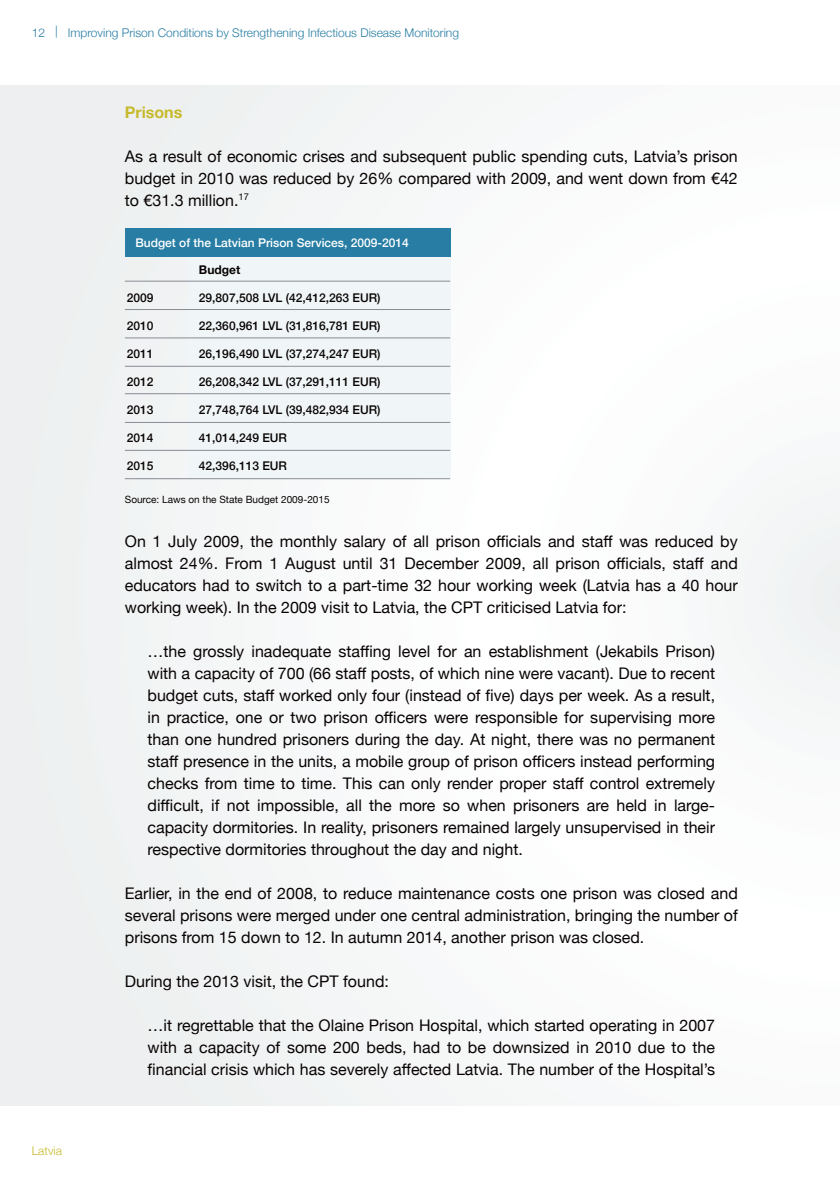
<style>
.page{position:relative;width:840px;height:1191px;background:#fff}
.page>*{position:absolute;margin:0;border:0;box-sizing:border-box;transform-origin:0 0}
.t1{font:16px/22px "Helvetica Neue";color:#080302;text-align:justify}
.t2{font:700 16px "Helvetica Neue";color:#c7ba2e}
.t3{font:500 12px "Helvetica Neue";color:#080302}
.t4{font:300 12px "Helvetica Neue";color:#277da3}
.t5{font:500 12px "Helvetica Neue";color:#fff}
.t6{font:300 12px "Helvetica Neue";color:#c7ba2e}
.t7{font:700 12px "Helvetica Neue";color:#080302}
.t8{font:10px "Helvetica Neue";color:#080302}
</style>
<div class="page">
<div style="left:0;top:85px;width:839px;height:1021px;background:#f7f8f9"></div>
<div style="left:188px;top:228px;width:262px;height:250px;background:#f0f6f8"></div>
<div style="left:125px;top:228px;width:325px;height:29px;background:#277da3"></div>
<hr style="left:125px;top:281px;width:325px;height:1px;background:#888c94">
<hr style="left:125px;top:366px;width:325px;height:1px;background:#888c94">
<hr style="left:125px;top:393px;width:325px;height:1px;background:#888c94">
<hr style="left:125px;top:309px;width:325px;height:1px;background:#888c94">
<hr style="left:125px;top:337px;width:325px;height:1px;background:#888c94">
<hr style="left:125px;top:422px;width:325px;height:1px;background:#888c94">
<hr style="left:125px;top:450px;width:325px;height:1px;background:#888c94">
<hr style="left:125px;top:478px;width:325px;height:1px;background:#888c94">
<p class="t4" style="left:32px;top:23px;width:428px">12 | Improving Prison Conditions by Strengthening Infectious Disease Monitoring</p>
<p class="t2" style="left:125px;top:99px;width:59px">Prisons</p>
<p class="t1" style="left:125px;top:146px;width:614px">As a result of economic crises and subsequent public spending cuts, Latvia’s prison budget in 2010 was reduced by 26% compared with 2009, and went down from €42 to €31.3 million.<sup>17</sup></p>
<p class="t5" style="left:135px;top:233px;width:275px">Budget of the Latvian Prison Services, 2009-2014</p>
<p class="t7" style="left:199px;top:261px;width:43px">Budget</p>
<p class="t3" style="left:127px;top:288px;width:28px">2009</p>
<p class="t3" style="left:199px;top:288px;width:183px">29,807,508 LVL (42,412,263 EUR)</p>
<p class="t3" style="left:127px;top:316px;width:28px">2010</p>
<p class="t3" style="left:199px;top:316px;width:183px">22,360,961 LVL (31,816,781 EUR)</p>
<p class="t3" style="left:127px;top:344px;width:28px">2011</p>
<p class="t3" style="left:199px;top:344px;width:183px">26,196,490 LVL (37,274,247 EUR)</p>
<p class="t3" style="left:127px;top:372px;width:28px">2012</p>
<p class="t3" style="left:199px;top:372px;width:183px">26,208,342 LVL (37,291,111 EUR)</p>
<p class="t3" style="left:127px;top:400px;width:28px">2013</p>
<p class="t3" style="left:199px;top:400px;width:183px">27,748,764 LVL (39,482,934 EUR)</p>
<p class="t3" style="left:127px;top:428px;width:28px">2014</p>
<p class="t3" style="left:199px;top:428px;width:90px">41,014,249 EUR</p>
<p class="t3" style="left:127px;top:456px;width:28px">2015</p>
<p class="t3" style="left:199px;top:456px;width:90px">42,396,113 EUR</p>
<p class="t6" style="left:32px;top:1141px;width:32px">Latvia</p>
<p class="t8" style="left:125px;top:492px;width:206px">Source: Laws on the State Budget 2009-2015</p>
<p class="t1" style="left:125px;top:531px;width:614px">On 1 July 2009, the monthly salary of all prison officials and staff was reduced by almost 24%. From 1 August until 31 December 2009, all prison officials, staff and educators had to switch to a part-time 32 hour working week (Latvia has a 40 hour working week). In the 2009 visit to Latvia, the CPT criticised Latvia for:</p>
<p class="t1" style="left:147px;top:641px;width:568px">…the grossly inadequate staffing level for an establishment (Jekabils Prison) with a capacity of 700 (66 staff posts, of which nine were vacant). Due to recent budget cuts, staff worked only four (instead of five) days per week. As a result, in practice, one or two prison officers were responsible for supervising more than one hundred prisoners during the day. At night, there was no permanent staff presence in the units, a mobile group of prison officers instead performing checks from time to time. This can only render proper staff control extremely difficult, if not impossible, all the more so when prisoners are held in large&shy;capacity dormitories. In reality, prisoners remained largely unsupervised in their respective dormitories throughout the day and night.</p>
<p class="t1" style="left:125px;top:883px;width:614px">Earlier, in the end of 2008, to reduce maintenance costs one prison was closed and several prisons were merged under one central administration, bringing the number of prisons from 15 down to 12. In autumn 2014, another prison was closed.</p>
<p class="t1" style="left:125px;top:971px;width:265px">During the 2013 visit, the CPT found:</p>
<p class="t1" style="left:147px;top:1015px;width:568px">…it regrettable that the Olaine Prison Hospital, which started operating in 2007 with a capacity of some 200 beds, had to be downsized in 2010 due to the financial crisis which has severely affected Latvia. The number of the Hospital’s</p>
</div>
